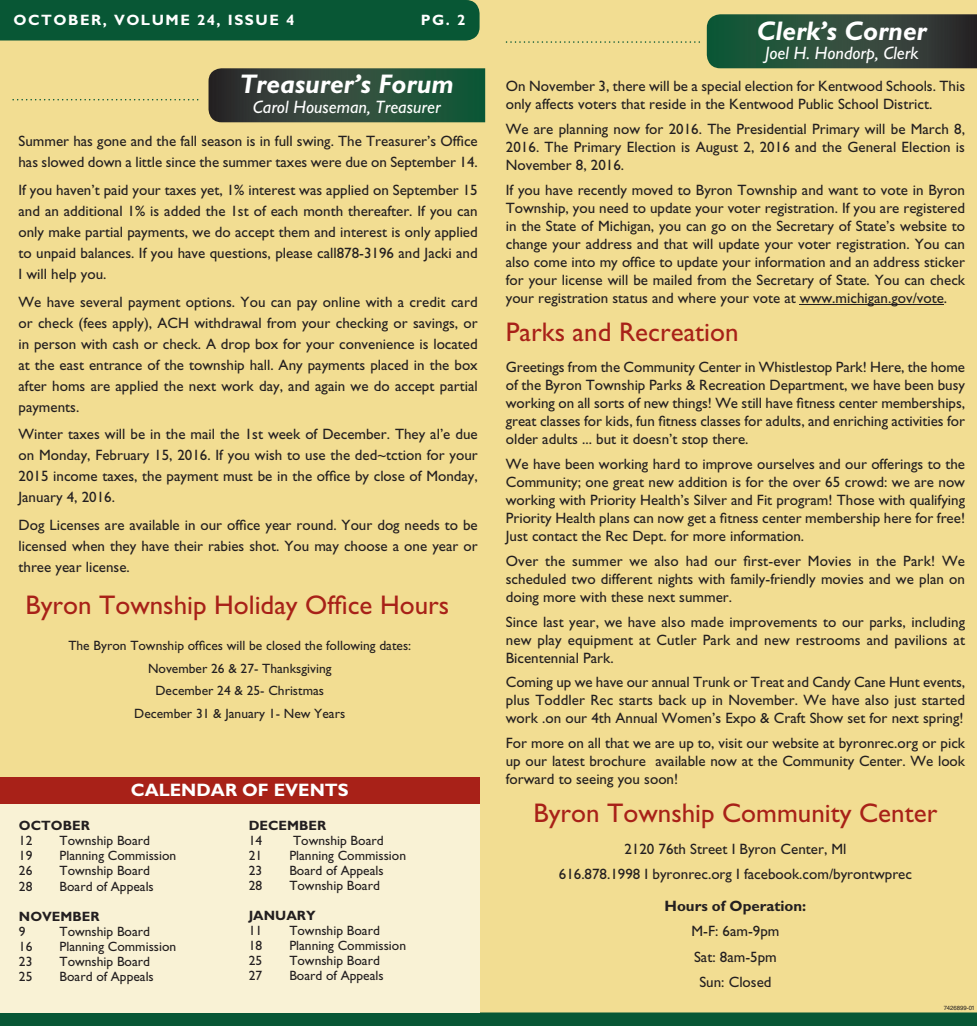
<style>
.page{position:relative;width:977px;height:1026px;background:#fff}
.page>*{position:absolute;margin:0;border:0;box-sizing:border-box;transform-origin:0 0}
.t1{font:27px "Gill Sans Std";color:#a82118}
.t2{font:italic 700 27px "Gill Sans Std";color:#fff}
.t3{font:italic 18px "Gill Sans Std";color:#fff}
.t4{font:700 18px "Gill Sans Std";color:#fff}
.t5{font:15px/18px "Gill Sans Std";color:#231f20;text-align:justify}
.t6{font:700 15px "Gill Sans Std";letter-spacing:.1em;color:#fff}
.t7{font:700 15px "Gill Sans Std";color:#231f20}
.t8{font:13.5px/22.5px "Gill Sans Std";color:#231f20;text-align:center}
.t9{font:700 13.5px "Gill Sans Std";color:#231f20}
.t10{font:6px "Helvetica LT Std";color:#231f20}
</style>
<div class="page">
<div style="left:0;top:0;width:976px;height:1026px;background:#f2dd92"></div>
<svg style="left:706px;top:14px;width:270px;height:54px;background:#2e4b3a"></svg>
<svg style="left:505px;top:41px;width:195px;height:2px"></svg>
<hr style="left:799px;top:304px;width:144px;height:1px;background:#231f20">
<div style="left:0;top:803px;width:479px;height:209px;background:#f9f2d5"></div>
<div style="left:0;top:777px;width:479px;height:27px;background:#a82118"></div>
<svg style="left:208px;top:68px;width:277px;height:54px;background:#2c4a39"></svg>
<svg style="left:12px;top:99px;width:186px;height:1px"></svg>
<p class="t6" style="left:14px;top:11px;width:282px">OCTOBER, VOLUME 24, ISSUE 4</p>
<p class="t6" style="left:420px;top:11px;width:46px">PG. 2</p>
<h1 class="t2" style="left:240px;top:68px;width:215px">Treasurer’s Forum</h1>
<p class="t3" style="left:253px;top:96px;width:189px">Carol Houseman, Treasurer</p>
<p class="t5" style="left:18px;top:130px;width:461px;line-height:21px">Summer has gone and the fall season is in full swing. The Treasurer’s Office has slowed down a little since the summer taxes were due on September 14.</p>
<p class="t5" style="left:18px;top:179px;width:460px;line-height:21px">If you haven’t paid your taxes yet, 1% interest was applied on September 15 and an additional 1% is added the 1st of each month thereafter. If you can only make partial payments, we do accept them and interest is only applied to unpaid balances. If you have questions, please call878-3196 and Jacki and I will help you.</p>
<p class="t5" style="left:18px;top:291px;width:461px;line-height:21px">We have several payment options. You can pay online with a credit card or check (fees apply), ACH withdrawal from your checking or savings, or in person with cash or check. A drop box for your convenience is located at the east entrance of the township hall. Any payments placed in the box after homs are applied the next work day, and again we do accept partial payments.</p>
<p class="t5" style="left:18px;top:424px;width:461px;line-height:21px">Winter taxes will be in the mail the 1st week of December. They al’e due on Monday, February 15, 2016. If you wish to use the ded~tction for your 2015 income taxes, the payment must be in the office by close of Monday, January 4, 2016.</p>
<p class="t5" style="left:18px;top:514px;width:461px;line-height:21px">Dog Licenses are available in our office year round. Your dog needs to be licensed when they have their rabies shot. You may choose a one year or three year license.</p>
<h1 class="t1" style="left:25px;top:589px;width:425px">Byron Township Holiday Office Hours</h1>
<p class="t8" style="left:68px;top:634px;width:344px">The Byron Township offices will be closed the following dates:<br>November 26 &amp; 27- Thanksgiving<br>December 24 &amp; 25- Christmas<br>December 31 &amp; January 1- New Years</p>
<p class="t4" style="left:131px;top:779px;width:219px">CALENDAR OF EVENTS</p>
<p class="t9" style="left:19px;top:817px;width:72px">OCTOBER</p>
<p class="t8" style="left:19px;top:829px;width:15px">12</p>
<p class="t8" style="left:59px;top:829px;width:92px">Township Board</p>
<p class="t8" style="left:19px;top:844px;width:15px">19</p>
<p class="t8" style="left:59px;top:844px;width:118px">Planning Commission</p>
<p class="t8" style="left:19px;top:859px;width:15px">26</p>
<p class="t8" style="left:59px;top:859px;width:92px">Township Board</p>
<p class="t8" style="left:19px;top:875px;width:15px">28</p>
<p class="t8" style="left:59px;top:875px;width:96px">Board of Appeals</p>
<p class="t9" style="left:19px;top:908px;width:82px">NOVEMBER</p>
<p class="t8" style="left:19px;top:920px;width:8px">9</p>
<p class="t8" style="left:59px;top:920px;width:92px">Township Board</p>
<p class="t8" style="left:19px;top:935px;width:15px">16</p>
<p class="t8" style="left:59px;top:935px;width:118px">Planning Commission</p>
<p class="t8" style="left:19px;top:950px;width:15px">23</p>
<p class="t8" style="left:59px;top:950px;width:92px">Township Board</p>
<p class="t8" style="left:19px;top:965px;width:15px">25</p>
<p class="t8" style="left:59px;top:965px;width:96px">Board of Appeals</p>
<p class="t9" style="left:249px;top:817px;width:79px">DECEMBER</p>
<p class="t8" style="left:249px;top:829px;width:15px">14</p>
<p class="t8" style="left:293px;top:829px;width:92px">Township Board</p>
<p class="t8" style="left:249px;top:844px;width:15px">21</p>
<p class="t8" style="left:289px;top:844px;width:118px">Planning Commission</p>
<p class="t8" style="left:249px;top:859px;width:15px">23</p>
<p class="t8" style="left:289px;top:859px;width:96px">Board of Appeals</p>
<p class="t8" style="left:249px;top:874px;width:15px">28</p>
<p class="t8" style="left:289px;top:874px;width:92px">Township Board</p>
<p class="t9" style="left:249px;top:907px;width:68px">JANUARY</p>
<p class="t8" style="left:249px;top:919px;width:15px">11</p>
<p class="t8" style="left:289px;top:919px;width:92px">Township Board</p>
<p class="t8" style="left:249px;top:934px;width:15px">18</p>
<p class="t8" style="left:289px;top:934px;width:118px">Planning Commission</p>
<p class="t8" style="left:249px;top:949px;width:15px">25</p>
<p class="t8" style="left:289px;top:949px;width:92px">Township Board</p>
<p class="t8" style="left:249px;top:964px;width:15px">27</p>
<p class="t8" style="left:289px;top:964px;width:96px">Board of Appeals</p>
<h1 class="t2" style="left:756px;top:15px;width:171px">Clerk’s Corner</h1>
<p class="t3" style="left:765px;top:42px;width:155px">Joel H. Hondorp, Clerk</p>
<p class="t5" style="left:505px;top:77px;width:461px">On November 3, there will be a special election for Kentwood Schools. This only affects voters that reside in the Kentwood Public School District.</p>
<p class="t5" style="left:505px;top:120px;width:461px">We are planning now for 2016. The Presidential Primary will be March 8, 2016. The Primary Election is August 2, 2016 and the General Election is November 8, 2016.</p>
<p class="t5" style="left:505px;top:181px;width:461px">If you have recently moved to Byron Township and want to vote in Byron Township, you need to update your voter registration. If you are registered in the State of Michigan, you can go on the Secretary of State’s website to change your address and that will update your voter registration. You can also come into my office to update your information and an address sticker for your license will be mailed from the Secretary of State. You can check your registration status and where your vote at www.michigan.gov/vote.</p>
<h1 class="t1" style="left:505px;top:316px;width:234px">Parks and Recreation</h1>
<p class="t5" style="left:505px;top:358px;width:461px">Greetings from the Community Center in Whistlestop Park! Here, the home of the Byron Township Parks &amp; Recreation Department, we have been busy working on all sorts of new things! We still have fitness center memberships, great classes for kids, fun fitness classes for adults, and enriching activities for older adults ... but it doesn’t stop there.</p>
<p class="t5" style="left:505px;top:455px;width:461px">We have been working hard to improve ourselves and our offerings to the Community; one great new addition is for the over 65 crowd: we are now working with Priority Health’s Silver and Fit program! Those with qualifying Priority Health plans can now get a fitness center membership here for free!<br>Just contact the Rec Dept. for more information.</p>
<p class="t5" style="left:505px;top:552px;width:461px">Over the summer we also had our first-ever Movies in the Park! We scheduled two different nights with family-friendly movies and we plan on doing more with these next summer.</p>
<p class="t5" style="left:505px;top:613px;width:461px">Since last year, we have also made improvements to our parks, including new play equipment at Cutler Park and new restrooms and pavilions at Bicentennial Park.</p>
<p class="t5" style="left:505px;top:673px;width:461px">Coming up we have our annual Trunk or Treat and Candy Cane Hunt events, plus Toddler Rec starts back up in November. We have also just started work .on our 4th Annual Women’s Expo &amp; Craft Show set for next spring!</p>
<p class="t5" style="left:505px;top:734px;width:461px">For more on all that we are up to, visit our website at byronrec.org or pick up our latest brochure available now at the Community Center. We look forward to seeing you soon!</p>
<h1 class="t1" style="left:533px;top:797px;width:405px">Byron Township Community Center</h1>
<p class="t5" style="left:558px;top:836px;width:354px;line-height:24.8px;text-align:center">2120 76th Street I Byron Center, Ml<br>616.878.1998 I byronrec.org I facebook.com/byrontwprec</p>
<p class="t7" style="left:664px;top:897px;width:143px">Hours of Operation:</p>
<p class="t5" style="left:691px;top:919px;width:89px;line-height:25.5px;text-align:center">M-F: 6am-9pm<br>Sat: 8am-5pm<br>Sun: Closed</p>
<p class="t10" style="left:943px;top:1004px;width:33px">7426899-01</p>
</div>
